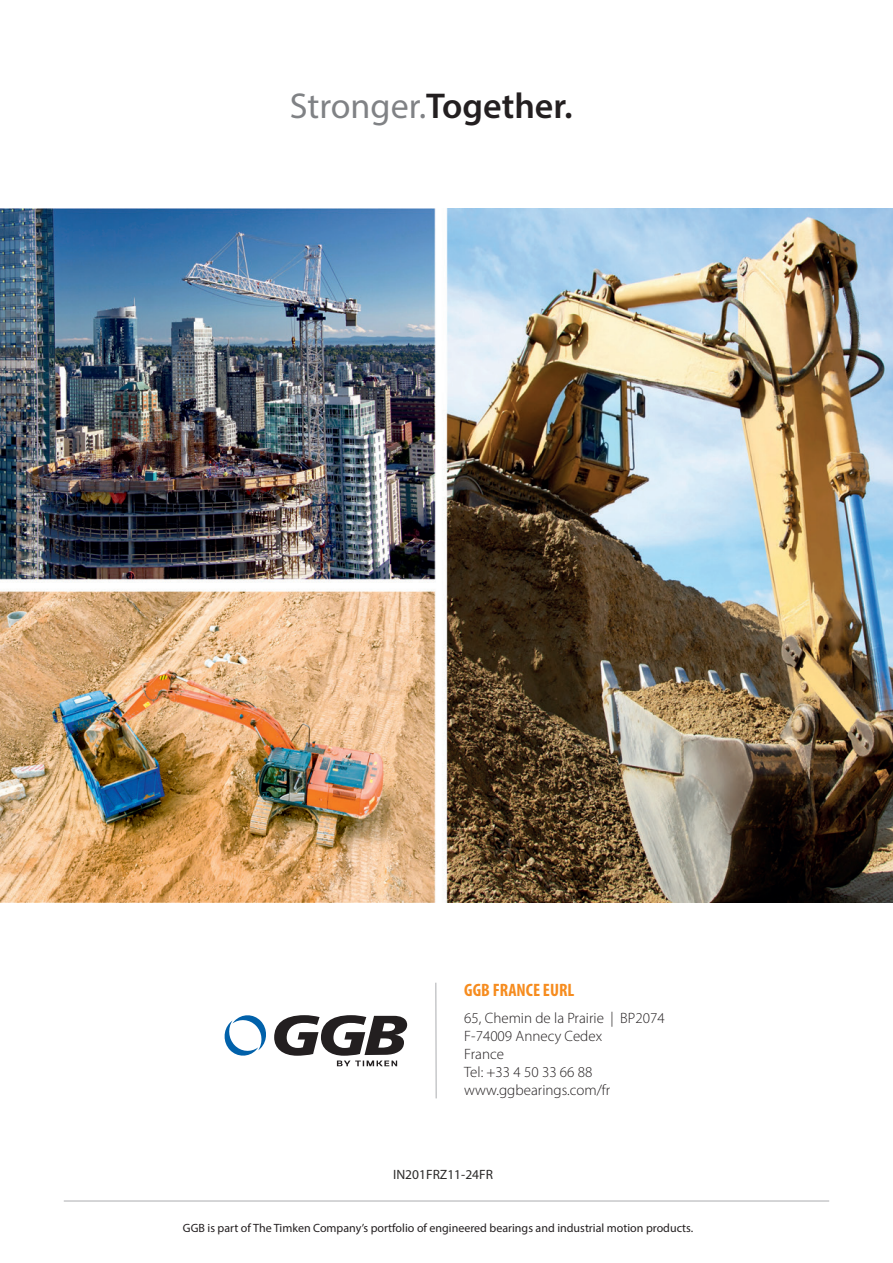
<style>
.page{position:relative;width:893px;height:1263px;background:#fff}
.page>*{position:absolute;margin:0;border:0;box-sizing:border-box;transform-origin:0 0}
.t1{font:36px "Myriad Pro";color:#808285}
.t2{font:700 condensed 18px "Myriad Pro";color:#f68c1f}
.t3{font:300 15px/18px "Myriad Pro";color:#231f20}
.t4{font:13.5px "Myriad Pro";color:#2b2a29}
.Copy_Myriad_10_12{font:12px "Myriad Pro";color:#231f20}
.s1{font-weight:600;color:#231f20}
</style>
<div class="page">
<svg style="left:224px;top:1015px;width:42px;height:41px"></svg>
<svg style="left:274px;top:1015px;width:133px;height:51px"></svg>
<svg style="left:435px;top:982px;width:2px;height:117px"></svg>
<hr style="left:64px;top:1200px;width:765px;height:2px;background:#c7c8ca">
<img style="left:0;top:208px;width:893px;height:694px">
<p class="t1" style="left:290px;top:84px;width:284px">Stronger.<span class="s1">Together.</span></p>
<p class="t2" style="left:464px;top:979px;width:112px">GGB FRANCE EURL</p>
<p class="t3" style="left:464px;top:1009px;width:202px">65, Chemin de la Prairie | BP2074<br>F-74009 Annecy Cedex<br>France<br>Tel: +33 4 50 33 66 88 www.ggbearings.com/fr</p>
<p class="t4" style="left:393px;top:1166px;width:101px">IN201FRZ11-24FR</p>
<p class="Copy_Myriad_10_12" style="left:183px;top:1220px;width:512px">GGB is part of The Timken Company’s portfolio of engineered bearings and industrial motion products.</p>
</div>
